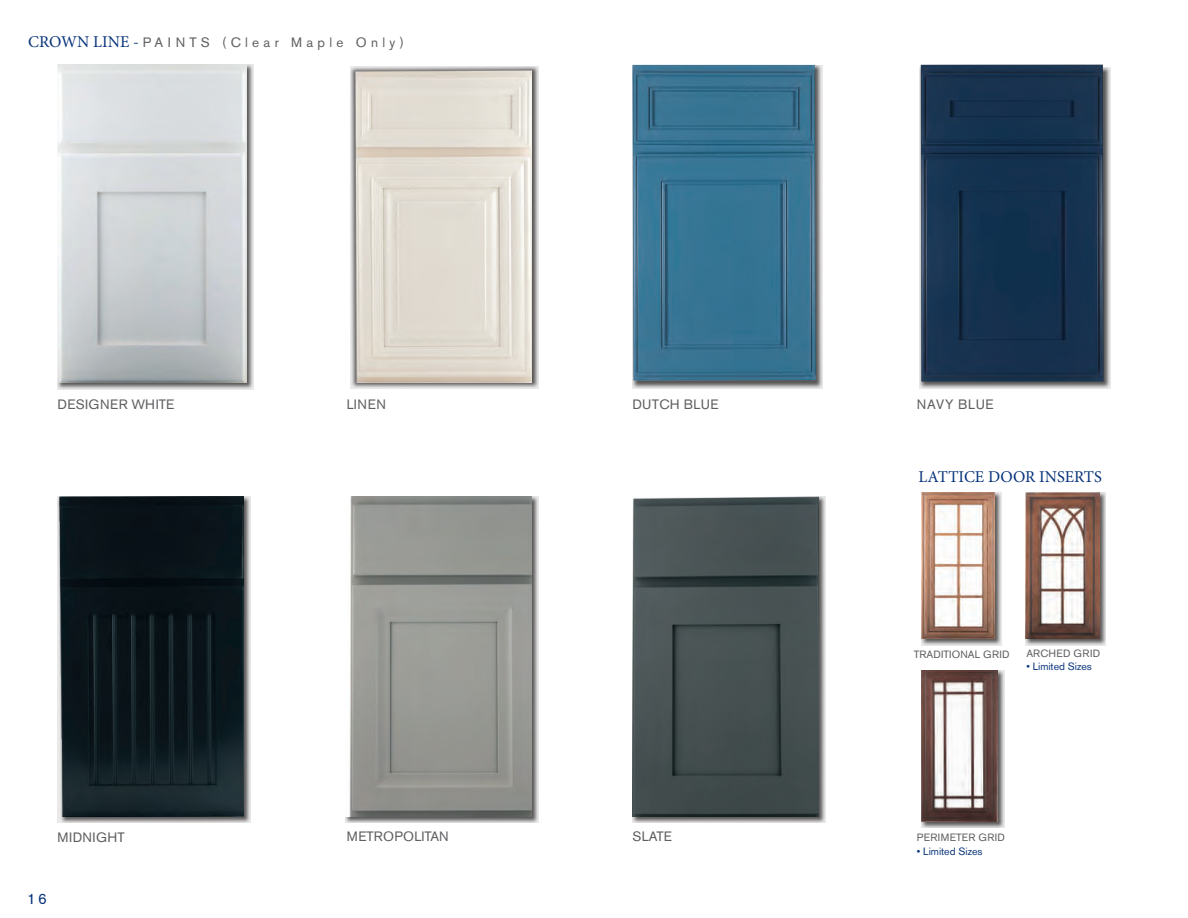
<style>
.page{position:relative;width:1188px;height:918px;background:#fff}
.page>*{position:absolute;margin:0;border:0;box-sizing:border-box;transform-origin:0 0}
.t1{font:16.5px "Minion Pro";color:#08347b}
.t2{font:15px "Akzidenz Grotesk BE";color:#08347b}
.t3{font:13.5px "Akzidenz Grotesk BE";letter-spacing:.32em;color:#5f5f62}
.t4{font:13.5px "Akzidenz Grotesk BE";letter-spacing:.04em;color:#5f5f62}
.t5{font:13.5px "Akzidenz Grotesk BE";letter-spacing:.02em;color:#5f5f62}
.t6{font:13.5px "Akzidenz Grotesk BE";color:#5f5f62}
.t7{font:10.5px "Akzidenz Grotesk BE";color:#08347b}
.t8{font:10.5px "Akzidenz Grotesk BE";letter-spacing:.03em;color:#5f5f62}
.t9{font:10.5px "Akzidenz Grotesk BE";color:#5f5f62}
.s1{font-family:"Minion Pro";font-size:16.5px;color:#08347b}
</style>
<div class="page">
<svg style="left:921px;top:492px;width:81px;height:154px;background:#a8a6a6"></svg>
<img style="left:921px;top:492px;width:74px;height:147px">
<svg style="left:57px;top:497px;width:194px;height:326px;background:#a2a1a1"></svg>
<img style="left:58px;top:497px;width:186px;height:319px">
<svg style="left:345px;top:497px;width:194px;height:326px;background:#a7a6a6"></svg>
<img style="left:346px;top:497px;width:186px;height:319px">
<svg style="left:632px;top:497px;width:194px;height:326px;background:#9b9a9a"></svg>
<img style="left:632px;top:497px;width:187px;height:319px">
<svg style="left:57px;top:65px;width:196px;height:325px;background:#aeadad"></svg>
<img style="left:58px;top:65px;width:188px;height:318px">
<svg style="left:350px;top:66px;width:188px;height:323px;background:#a2a0a0"></svg>
<img style="left:350px;top:66px;width:182px;height:317px">
<svg style="left:1026px;top:492px;width:80px;height:154px;background:#a09a98"></svg>
<img style="left:1026px;top:492px;width:73px;height:147px">
<svg style="left:921px;top:670px;width:83px;height:158px"></svg>
<img style="left:921px;top:670px;width:77px;height:151px">
<svg style="left:632px;top:65px;width:190px;height:324px;background:#a09e9e"></svg>
<svg style="left:919px;top:67px;width:192px;height:322px;background:#acabab"></svg>
<img style="left:921px;top:65px;width:183px;height:317px">
<img style="left:632px;top:65px;width:184px;height:316px">
<p class="t3" style="left:28px;top:35px;width:377px"><span class="s1">CROWN LINE -</span> PAINTS (Clear Maple Only)</p>
<p class="t5" style="left:58px;top:397px;width:118px">DESIGNER WHITE</p>
<p class="t4" style="left:347px;top:397px;width:41px">LINEN</p>
<p class="t5" style="left:632px;top:397px;width:88px">DUTCH BLUE</p>
<p class="t4" style="left:917px;top:397px;width:78px">NAVY BLUE</p>
<p class="t1" style="left:918px;top:466px;width:185px">LATTICE DOOR INSERTS</p>
<p class="t9" style="left:914px;top:648px;width:97px">TRADITIONAL GRID</p>
<p class="t8" style="left:1026px;top:647px;width:75px">ARCHED GRID</p>
<p class="t7" style="left:1026px;top:660px;width:67px">• Limited Sizes</p>
<p class="t4" style="left:58px;top:829px;width:69px">MIDNIGHT</p>
<p class="t6" style="left:347px;top:828px;width:103px">METROPOLITAN</p>
<p class="t4" style="left:632px;top:828px;width:41px">SLATE</p>
<p class="t2" style="left:27px;top:890px;width:21px">16</p>
<p class="t8" style="left:917px;top:831px;width:90px">PERIMETER GRID</p>
<p class="t7" style="left:917px;top:845px;width:67px">• Limited Sizes</p>
</div>
